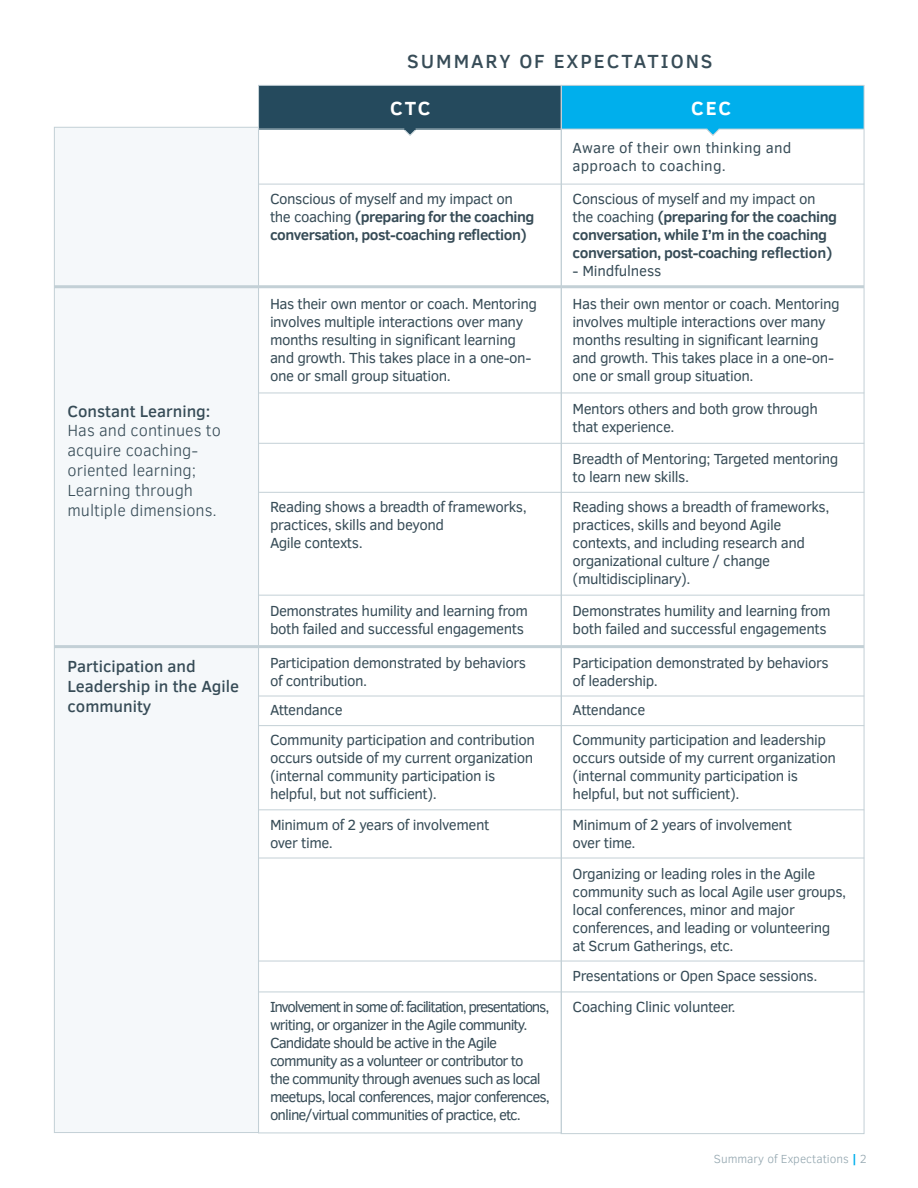
<style>
.page{position:relative;width:918px;height:1188px;background:#fff}
.page>*{position:absolute;margin:0;border:0;box-sizing:border-box;transform-origin:0 0}
.t1{font:500 19.5px "Clear Sans";letter-spacing:.1em;color:#374c57}
.t2{font:700 19.5px "Clear Sans";letter-spacing:.1em;color:#fff}
.t3{font:300 16.5px/19.8px "Clear Sans";color:#374c57}
.t4{font:500 16.5px/19.8px "Clear Sans";color:#374c57}
.t5{font:15px/18px "Clear Sans";letter-spacing:-.03em;color:#374c57}
.t6{font:15px/18px "Clear Sans";letter-spacing:-.06em;color:#374c57}
.t7{font:700 15px/18px "Clear Sans";letter-spacing:-.03em;color:#374c57}
.t8{font:15px/18px "Clear Sans";letter-spacing:.01em;color:#374c57}
.t9{font:15px "Clear Sans";letter-spacing:-.01em;color:#374c57}
.t10{font:300 12px "Clear Sans";color:#94a7b0}
.s1{font-weight:500}
.s2{font-weight:400}
.s3{font-weight:700;color:#00afec}
</style>
<div class="page">
<svg style="left:404px;top:129px;width:12px;height:7px"></svg>
<svg style="left:707px;top:129px;width:12px;height:7px"></svg>
<div style="left:259px;top:85px;width:302px;height:44px;background:#254a5d"></div>
<div style="left:561px;top:85px;width:303px;height:44px;background:#00afec"></div>
<div style="left:54px;top:127px;width:205px;height:1006px;background:#f5f8fa;border:1px solid #c3d0d6"></div>
<hr style="left:258px;top:184px;width:606px;height:1px;background:#c3d0d6">
<hr style="left:259px;top:129px;width:145px;height:1px;background:#c3d0d6">
<hr style="left:416px;top:129px;width:291px;height:1px;background:#c3d0d6">
<hr style="left:719px;top:129px;width:145px;height:1px;background:#c3d0d6">
<hr style="left:54px;top:285px;width:810px;height:3px;background:#c3d0d6">
<hr style="left:258px;top:393px;width:606px;height:1px;background:#c3d0d6">
<hr style="left:258px;top:443px;width:606px;height:1px;background:#c3d0d6">
<hr style="left:258px;top:492px;width:606px;height:1px;background:#c3d0d6">
<hr style="left:258px;top:595px;width:606px;height:1px;background:#c3d0d6">
<hr style="left:54px;top:645px;width:810px;height:3px;background:#c3d0d6">
<hr style="left:258px;top:696px;width:606px;height:1px;background:#c3d0d6">
<hr style="left:258px;top:725px;width:606px;height:1px;background:#c3d0d6">
<hr style="left:258px;top:809px;width:606px;height:1px;background:#c3d0d6">
<hr style="left:258px;top:858px;width:606px;height:1px;background:#c3d0d6">
<hr style="left:258px;top:961px;width:606px;height:1px;background:#c3d0d6">
<hr style="left:258px;top:992px;width:606px;height:1px;background:#c3d0d6">
<p class="t3" style="left:68px;top:401px;width:155px"><span class="s1">Constant Learning:<br></span>Has and continues to acquire coaching&shy;oriented learning;</p>
<p class="t3" style="left:68px;top:480px;width:151px">Learning through multiple dimensions.</p>
<p class="t1" style="left:407px;top:48px;width:307px">SUMMARY OF EXPECTATIONS</p>
<p class="t2" style="left:390px;top:94px;width:42px">CTC</p>
<p class="t2" style="left:691px;top:94px;width:42px">CEC</p>
<p class="t8" style="left:573px;top:139px;width:220px">Aware of their own thinking and approach to coaching.</p>
<p class="t7" style="left:270px;top:189px;width:266px"><span class="s2">Conscious of myself and my impact on the coaching</span> (preparing for the coaching conversation, post-coaching reflection)</p>
<p class="t7" style="left:573px;top:189px;width:266px"><span class="s2">Conscious of myself and my impact on the coaching</span> (preparing for the coaching conversation, while I’m in the coaching conversation, post-coaching reflection)</p>
<p class="t9" style="left:573px;top:261px;width:90px">- Mindfulness</p>
<p class="t5" style="left:270px;top:295px;width:269px">Has their own mentor or coach. Mentoring involves multiple interactions over many months resulting in significant learning and growth. This takes place in a one-on&shy;one or small group situation.</p>
<p class="t5" style="left:573px;top:295px;width:269px">Has their own mentor or coach. Mentoring involves multiple interactions over many months resulting in significant learning and growth. This takes place in a one-on&shy;one or small group situation.</p>
<p class="t5" style="left:573px;top:400px;width:247px">Mentors others and both grow through that experience.</p>
<p class="t5" style="left:573px;top:450px;width:267px">Breadth of Mentoring; Targeted mentoring to learn new skills.</p>
<p class="t5" style="left:270px;top:498px;width:258px">Reading shows a breadth of frameworks, practices, skills and beyond<br>Agile contexts.</p>
<p class="t5" style="left:573px;top:498px;width:258px">Reading shows a breadth of frameworks, practices, skills and beyond Agile contexts, and including research and organizational culture / change (multidisciplinary).</p>
<p class="t5" style="left:270px;top:602px;width:259px">Demonstrates humility and learning from both failed and successful engagements</p>
<p class="t5" style="left:573px;top:602px;width:259px">Demonstrates humility and learning from both failed and successful engagements</p>
<p class="t4" style="left:68px;top:656px;width:173px">Participation and<br>Leadership in the Agile community</p>
<p class="t5" style="left:270px;top:654px;width:257px">Participation demonstrated by behaviors of contribution.</p>
<p class="t5" style="left:573px;top:654px;width:257px">Participation demonstrated by behaviors of leadership.</p>
<p class="t5" style="left:270px;top:701px;width:74px">Attendance</p>
<p class="t5" style="left:573px;top:701px;width:74px">Attendance</p>
<p class="t5" style="left:270px;top:731px;width:267px">Community participation and contribution occurs outside of my current organization (internal community participation is helpful, but not sufficient).</p>
<p class="t5" style="left:573px;top:731px;width:265px">Community participation and leadership occurs outside of my current organization (internal community participation is helpful, but not sufficient).</p>
<p class="t5" style="left:270px;top:815px;width:221px">Minimum of 2 years of involvement over time.</p>
<p class="t5" style="left:573px;top:815px;width:221px">Minimum of 2 years of involvement over time.</p>
<p class="t5" style="left:573px;top:864px;width:275px">Organizing or leading roles in the Agile community such as local Agile user groups, local conferences, minor and major conferences, and leading or volunteering at Scrum Gatherings, etc.</p>
<p class="t5" style="left:573px;top:967px;width:246px">Presentations or Open Space sessions.</p>
<p class="t6" style="left:270px;top:997px;width:282px">Involvement in some of: facilitation, presentations, writing, or organizer in the Agile community.<br>Candidate should be active in the Agile community as a volunteer or contributor to<br>the community through avenues such as local meetups, local conferences, major conferences, online/virtual communities of practice, etc.</p>
<p class="t5" style="left:573px;top:997px;width:164px">Coaching Clinic volunteer.</p>
<p class="t10" style="left:714px;top:1151px;width:154px">Summary of Expectations <span class="s3">|</span> 2</p>
</div>
